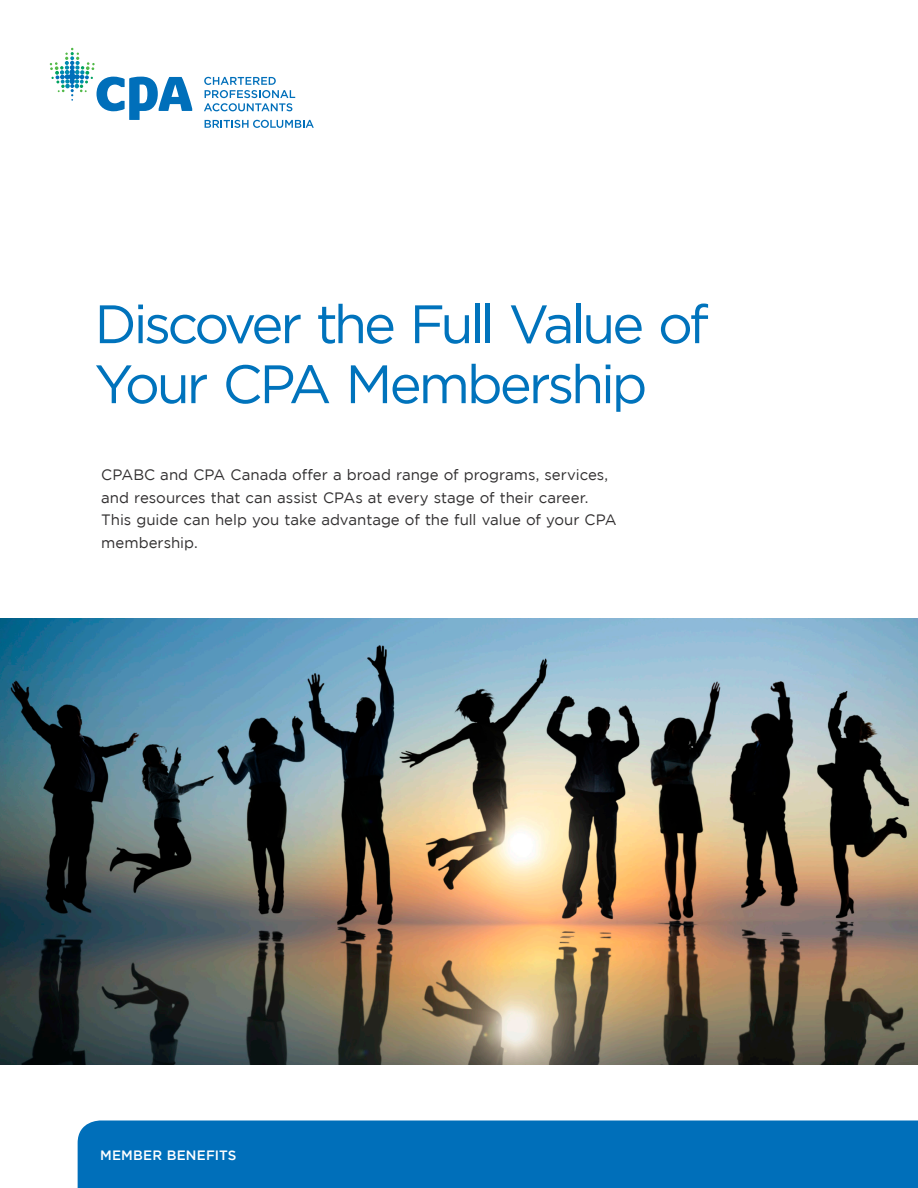
<style>
.page{position:relative;width:918px;height:1188px;background:#fff}
.page>*{position:absolute;margin:0;border:0;box-sizing:border-box;transform-origin:0 0}
.t1{font:54px/60px "Gotham";letter-spacing:-.06em;color:#0073bc}
.t2{font:15px/22.5px "Gotham";color:#312f30}
.category{font:500 13.5px "Gotham";letter-spacing:.015em;color:#fff}
</style>
<div class="page">
<div style="left:78px;top:1120px;width:840px;height:68px;background:#006fba"></div>
<svg style="left:204px;top:77px;width:91px;height:34px"></svg>
<svg style="left:50px;top:48px;width:142px;height:72px"></svg>
<svg style="left:205px;top:120px;width:109px;height:8px"></svg>
<img style="left:0;top:618px;width:918px;height:446px">
<p class="t1" style="left:94px;top:293px;width:616px">Discover the Full Value of<br>Your CPA Membership</p>
<p class="t2" style="left:101px;top:463px;width:517px">CPABC and CPA Canada offer a broad range of programs, services, and resources that can assist CPAs at every stage of their career.<br>This guide can help you take advantage of the full value of your CPA membership.</p>
<p class="category" style="left:100px;top:1147px;width:138px">MEMBER BENEFITS</p>
</div>
